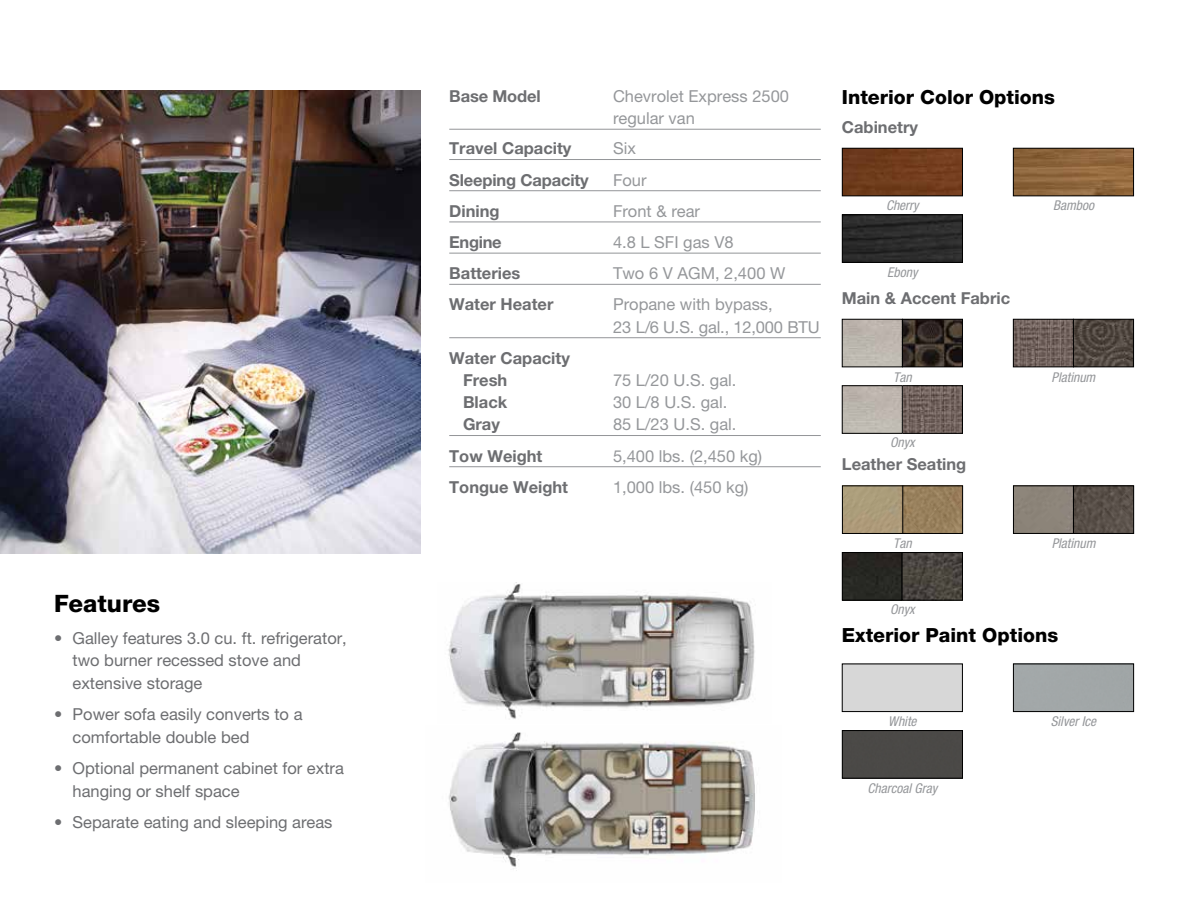
<style>
.page{position:relative;width:1188px;height:918px;background:#fff}
.page>*{position:absolute;margin:0;border:0;box-sizing:border-box;transform-origin:0 0}
.t1{font:800 24px "Helvetica Neue LT Std";color:#000}
.t2{font:800 19.5px "Helvetica Neue LT Std";color:#000}
.t3{font:16.5px/22.5px "Helvetica Neue LT Std";color:#6d6e71}
.t4{font:16.5px/22.2px "Helvetica Neue LT Std";color:#95979a}
.t5{font:700 16.5px/22.2px "Helvetica Neue LT Std";color:#6d6e71}
.t6{font:italic condensed 13.5px "Helvetica Neue LT Std";color:#95979a}
</style>
<div class="page">
<img style="left:0;top:90px;width:420px;height:463px">
<hr style="left:449px;top:129px;width:372px;height:1px;background:#939598">
<hr style="left:449px;top:159px;width:372px;height:1px;background:#939598">
<hr style="left:449px;top:190px;width:372px;height:1px;background:#939598">
<hr style="left:449px;top:222px;width:372px;height:1px;background:#939598">
<hr style="left:449px;top:253px;width:372px;height:1px;background:#939598">
<hr style="left:449px;top:284px;width:372px;height:1px;background:#939598">
<hr style="left:449px;top:337px;width:372px;height:1px;background:#939598">
<hr style="left:449px;top:435px;width:372px;height:1px;background:#939598">
<hr style="left:449px;top:466px;width:372px;height:1px;background:#939598">
<img style="left:844px;top:150px;width:117px;height:44px">
<div style="left:842px;top:148px;width:121px;height:48px;border:1px solid #000"></div>
<img style="left:844px;top:216px;width:117px;height:45px">
<div style="left:842px;top:214px;width:121px;height:49px;border:1px solid #000"></div>
<img style="left:1015px;top:150px;width:117px;height:44px">
<div style="left:1013px;top:148px;width:121px;height:48px;border:1px solid #000"></div>
<img style="left:1015px;top:321px;width:117px;height:44px">
<div style="left:1013px;top:319px;width:61px;height:48px;border:1px solid #000"></div>
<img style="left:844px;top:387px;width:117px;height:45px">
<div style="left:902px;top:385px;width:61px;height:49px;border:1px solid #000"></div>
<div style="left:842px;top:385px;width:61px;height:49px;border:1px solid #000"></div>
<img style="left:844px;top:321px;width:117px;height:44px">
<div style="left:842px;top:319px;width:61px;height:48px;border:1px solid #000"></div>
<div style="left:902px;top:319px;width:61px;height:48px;border:1px solid #000"></div>
<div style="left:1073px;top:319px;width:61px;height:48px;border:1px solid #000"></div>
<img style="left:844px;top:487px;width:117px;height:45px">
<div style="left:842px;top:485px;width:121px;height:49px;border:1px solid #000"></div>
<img style="left:1015px;top:487px;width:117px;height:45px">
<div style="left:1013px;top:485px;width:121px;height:49px;border:1px solid #000"></div>
<hr style="left:1073px;top:485px;width:1px;height:49px;background:#000">
<hr style="left:902px;top:485px;width:1px;height:49px;background:#000">
<div style="left:1013px;top:664px;width:121px;height:48px;border:1px solid #000"></div>
<div style="left:844px;top:732px;width:117px;height:45px;background:#4b4947"></div>
<div style="left:842px;top:730px;width:121px;height:49px;border:1px solid #000"></div>
<div style="left:842px;top:664px;width:121px;height:48px;border:1px solid #000"></div>
<img style="left:844px;top:554px;width:117px;height:45px">
<div style="left:842px;top:552px;width:60px;height:49px;border:1px solid #000"></div>
<div style="left:902px;top:552px;width:61px;height:49px;border:1px solid #000"></div>
<img style="left:448px;top:732px;width:307px;height:139px">
<img style="left:448px;top:584px;width:307px;height:135px">
<h1 class="t1" style="left:54px;top:590px;width:108px">Features</h1>
<p class="t3" style="left:73px;top:627px;width:276px;text-indent:-19px">• Galley features 3.0 cu. ft. refrigerator, two burner recessed stove and extensive storage</p>
<p class="t3" style="left:73px;top:703px;width:232px;text-indent:-19px">• Power sofa easily converts to a comfortable double bed</p>
<p class="t3" style="left:73px;top:757px;width:273px;text-indent:-19px">• Optional permanent cabinet for extra hanging or shelf space</p>
<p class="t3" style="left:54px;top:811px;width:280px">• Separate eating and sleeping areas</p>
<p class="t5" style="left:449px;top:85px;width:93px">Base Model</p>
<p class="t4" style="left:613px;top:85px;width:178px">Chevrolet Express 2500 regular van</p>
<p class="t5" style="left:449px;top:137px;width:124px">Travel Capacity</p>
<p class="t4" style="left:613px;top:137px;width:24px">Six</p>
<p class="t5" style="left:449px;top:168px;width:141px">Sleeping Capacity</p>
<p class="t4" style="left:613px;top:168px;width:35px">Four</p>
<p class="t5" style="left:449px;top:200px;width:52px">Dining</p>
<p class="t4" style="left:613px;top:200px;width:89px">Front &amp; rear</p>
<p class="t5" style="left:449px;top:231px;width:54px">Engine</p>
<p class="t4" style="left:613px;top:231px;width:122px">4.8 L SFI gas V8</p>
<p class="t5" style="left:449px;top:262px;width:73px">Batteries</p>
<p class="t4" style="left:613px;top:262px;width:174px">Two 6 V AGM, 2,400 W</p>
<p class="t5" style="left:449px;top:293px;width:106px">Water Heater</p>
<p class="t4" style="left:613px;top:293px;width:208px">Propane with bypass,<br>23 L/6 U.S. gal., 12,000 BTU</p>
<p class="t5" style="left:463px;top:347px;width:108px;text-indent:-14px">Water Capacity<br>Fresh</p>
<p class="t4" style="left:613px;top:369px;width:125px">75 L/20 U.S. gal.</p>
<p class="t5" style="left:463px;top:391px;width:46px">Black</p>
<p class="t4" style="left:613px;top:391px;width:116px">30 L/8 U.S. gal.</p>
<p class="t5" style="left:463px;top:413px;width:38px">Gray</p>
<p class="t4" style="left:613px;top:413px;width:125px">85 L/23 U.S. gal.</p>
<p class="t5" style="left:449px;top:444px;width:95px">Tow Weight</p>
<p class="t4" style="left:613px;top:444px;width:151px">5,400 lbs. (2,450 kg)</p>
<p class="t5" style="left:449px;top:475px;width:120px">Tongue Weight</p>
<p class="t4" style="left:613px;top:476px;width:137px">1,000 lbs. (450 kg)</p>
<p class="t2" style="left:842px;top:86px;width:215px">Interior Color Options</p>
<p class="t5" style="left:842px;top:115px;width:78px">Cabinetry</p>
<p class="t6" style="left:886px;top:198px;width:34px">Cherry</p>
<p class="t6" style="left:887px;top:264px;width:32px">Ebony</p>
<p class="t5" style="left:842px;top:286px;width:170px">Main &amp; Accent Fabric</p>
<p class="t6" style="left:893px;top:369px;width:20px">Tan</p>
<p class="t6" style="left:890px;top:434px;width:26px">Onyx</p>
<p class="t5" style="left:842px;top:453px;width:126px">Leather Seating</p>
<p class="t6" style="left:893px;top:536px;width:20px">Tan</p>
<p class="t6" style="left:890px;top:602px;width:26px">Onyx</p>
<p class="t6" style="left:1053px;top:198px;width:42px">Bamboo</p>
<p class="t6" style="left:1052px;top:369px;width:45px">Platinum</p>
<p class="t6" style="left:1052px;top:536px;width:45px">Platinum</p>
<p class="t2" style="left:842px;top:624px;width:218px">Exterior Paint Options</p>
<p class="t6" style="left:888px;top:713px;width:30px">White</p>
<p class="t6" style="left:868px;top:780px;width:71px">Charcoal Gray</p>
<p class="t6" style="left:1051px;top:713px;width:47px">Silver Ice</p>
</div>
